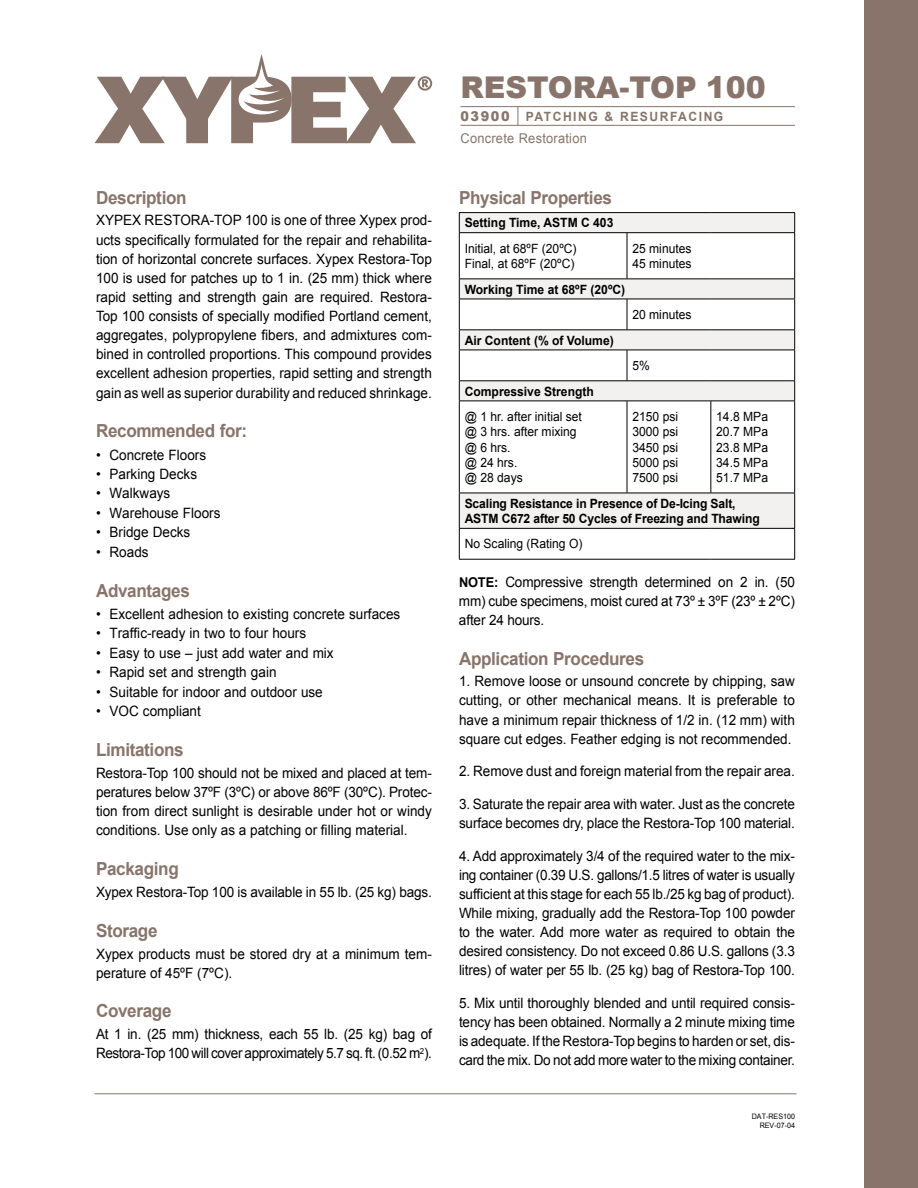
<style>
.page{position:relative;width:918px;height:1188px;background:#fff}
.page>*{position:absolute;margin:0;border:0;box-sizing:border-box;transform-origin:0 0}
.t1{font:900 30px "Arial";color:#88746a}
.t2{font:700 18px "Arial";letter-spacing:-.02em;color:#88746a;scale:.95 1}
.t3{font:14.25px/19px "Arial";color:#000;text-align:justify;scale:.95 1}
.t4{font:14.25px/19px "Arial";letter-spacing:-.03em;color:#000;scale:.95 1}
.t5{font:13.5px "Arial";letter-spacing:.02em;color:#88746a;scale:.95 1}
.t6{font:12.75px/15.3px "Arial";color:#000;scale:.95 1}
.t7{font:700 12.75px/15.3px "Arial";letter-spacing:-.01em;color:#000;scale:.95 1}
.t8{font:700 12.75px "Arial";letter-spacing:.125em;color:#88746a;scale:.95 1}
.t9{font:7.5px/9px "Arial";color:#000;text-align:right;scale:.95 1}
.s1{font-weight:900;font-size:13.5px}
.s2{font-weight:400;font-size:19.8px}
.s3{font-weight:700;font-size:13.5px}
</style>
<div class="page">
<div style="left:864px;top:0;width:54px;height:1188px;background:#88746a"></div>
<svg style="left:460px;top:213px;width:334px;height:315px"></svg>
<hr style="left:459px;top:212px;width:168px;height:1px;background:#000">
<svg style="left:459px;top:213px;width:1px;height:19px"></svg>
<hr style="left:627px;top:212px;width:84px;height:1px;background:#000">
<hr style="left:711px;top:212px;width:84px;height:1px;background:#000">
<svg style="left:794px;top:213px;width:1px;height:19px"></svg>
<hr style="left:459px;top:232px;width:168px;height:1px;background:#000">
<hr style="left:459px;top:233px;width:1px;height:46px;background:#000">
<hr style="left:459px;top:279px;width:168px;height:1px;background:#000">
<svg style="left:459px;top:279px;width:1px;height:20px"></svg>
<hr style="left:459px;top:330px;width:168px;height:1px;background:#000">
<svg style="left:459px;top:330px;width:1px;height:20px"></svg>
<hr style="left:459px;top:380px;width:168px;height:1px;background:#000">
<svg style="left:459px;top:381px;width:1px;height:20px"></svg>
<hr style="left:459px;top:401px;width:1px;height:92px;background:#000">
<hr style="left:459px;top:493px;width:1px;height:35px;background:#000">
<hr style="left:459px;top:528px;width:168px;height:1px;background:#000">
<hr style="left:459px;top:529px;width:1px;height:30px;background:#000">
<hr style="left:627px;top:528px;width:84px;height:1px;background:#000">
<hr style="left:711px;top:528px;width:84px;height:1px;background:#000">
<hr style="left:627px;top:401px;width:1px;height:92px;background:#000">
<hr style="left:711px;top:401px;width:1px;height:92px;background:#000">
<hr style="left:794px;top:401px;width:1px;height:92px;background:#000">
<hr style="left:794px;top:529px;width:1px;height:30px;background:#000">
<hr style="left:627px;top:232px;width:84px;height:1px;background:#000">
<hr style="left:627px;top:233px;width:1px;height:46px;background:#000">
<hr style="left:711px;top:232px;width:84px;height:1px;background:#000">
<hr style="left:794px;top:233px;width:1px;height:46px;background:#000">
<hr style="left:627px;top:279px;width:84px;height:1px;background:#000">
<hr style="left:711px;top:279px;width:84px;height:1px;background:#000">
<svg style="left:794px;top:279px;width:1px;height:20px"></svg>
<hr style="left:627px;top:330px;width:84px;height:1px;background:#000">
<hr style="left:711px;top:330px;width:84px;height:1px;background:#000">
<svg style="left:794px;top:330px;width:1px;height:20px"></svg>
<hr style="left:627px;top:380px;width:84px;height:1px;background:#000">
<hr style="left:711px;top:380px;width:84px;height:1px;background:#000">
<svg style="left:794px;top:381px;width:1px;height:20px"></svg>
<hr style="left:794px;top:493px;width:1px;height:35px;background:#000">
<hr style="left:459px;top:299px;width:168px;height:1px;background:#000">
<hr style="left:459px;top:299px;width:1px;height:31px;background:#000">
<hr style="left:627px;top:299px;width:84px;height:1px;background:#000">
<hr style="left:627px;top:299px;width:1px;height:31px;background:#000">
<hr style="left:711px;top:299px;width:84px;height:1px;background:#000">
<hr style="left:794px;top:299px;width:1px;height:31px;background:#000">
<hr style="left:459px;top:350px;width:168px;height:1px;background:#000">
<hr style="left:459px;top:350px;width:1px;height:30px;background:#000">
<hr style="left:627px;top:350px;width:84px;height:1px;background:#000">
<hr style="left:627px;top:350px;width:1px;height:30px;background:#000">
<hr style="left:711px;top:350px;width:84px;height:1px;background:#000">
<hr style="left:794px;top:350px;width:1px;height:30px;background:#000">
<hr style="left:459px;top:401px;width:168px;height:1px;background:#000">
<hr style="left:627px;top:401px;width:84px;height:1px;background:#000">
<hr style="left:711px;top:401px;width:84px;height:1px;background:#000">
<hr style="left:459px;top:493px;width:168px;height:1px;background:#000">
<hr style="left:627px;top:493px;width:84px;height:1px;background:#000">
<hr style="left:711px;top:493px;width:84px;height:1px;background:#000">
<hr style="left:459px;top:559px;width:168px;height:1px;background:#000">
<hr style="left:627px;top:559px;width:84px;height:1px;background:#000">
<hr style="left:711px;top:559px;width:84px;height:1px;background:#000">
<hr style="left:460px;top:106px;width:335px;height:1px;background:#88746a">
<hr style="left:460px;top:125px;width:335px;height:1px;background:#88746a">
<hr style="left:94px;top:1093px;width:702px;height:1px;background:#88746a">
<svg style="left:95px;top:54px;width:337px;height:89px"></svg>
<p class="t2" style="left:96px;top:185px;width:97px">Description</p>
<p class="t3" style="left:96px;top:211px;width:355px">XYPEX RESTORA-TOP 100 is one of three Xypex prod&shy;ucts specifically formulated for the repair and rehabilita&shy;tion of horizontal concrete surfaces. Xypex Restora-Top 100 is used for patches up to 1 in. (25 mm) thick where rapid setting and strength gain are required. Restora-Top 100 consists of specially modified Portland cement, aggregates, polypropylene fibers, and admixtures com&shy;bined in controlled proportions. This compound provides excellent adhesion properties, rapid setting and strength gain as well as superior durability and reduced shrinkage.</p>
<p class="t2" style="left:96px;top:419px;width:161px">Recommended for:</p>
<p class="t3" style="left:96px;top:445px;width:117px">• Concrete Floors</p>
<p class="t3" style="left:96px;top:465px;width:108px">• Parking Decks</p>
<p class="t3" style="left:96px;top:484px;width:80px">• Walkways</p>
<p class="t3" style="left:96px;top:504px;width:133px">• Warehouse Floors</p>
<p class="t3" style="left:96px;top:523px;width:101px">• Bridge Decks</p>
<p class="t3" style="left:96px;top:543px;width:57px">• Roads</p>
<p class="t2" style="left:96px;top:579px;width:100px">Advantages</p>
<p class="t3" style="left:96px;top:605px;width:322px">• Excellent adhesion to existing concrete surfaces</p>
<p class="t3" style="left:96px;top:624px;width:223px">• Traffic-ready in two to four hours</p>
<p class="t3" style="left:96px;top:644px;width:252px">• Easy to use – just add water and mix</p>
<p class="t3" style="left:96px;top:663px;width:192px">• Rapid set and strength gain</p>
<p class="t3" style="left:96px;top:683px;width:240px">• Suitable for indoor and outdoor use</p>
<p class="t3" style="left:96px;top:702px;width:112px">• VOC compliant</p>
<p class="t2" style="left:96px;top:738px;width:94px">Limitations</p>
<p class="t3" style="left:96px;top:764px;width:355px">Restora-Top 100 should not be mixed and placed at tem&shy;peratures below 37ºF (3ºC) or above 86ºF (30ºC). Protec&shy;tion from direct sunlight is desirable under hot or windy conditions. Use only as a patching or filling material.</p>
<p class="t2" style="left:96px;top:857px;width:89px">Packaging</p>
<p class="t3" style="left:96px;top:883px;width:355px">Xypex Restora-Top 100 is available in 55 lb. (25 kg) bags.</p>
<p class="t2" style="left:96px;top:919px;width:66px">Storage</p>
<p class="t3" style="left:96px;top:944px;width:355px">Xypex products must be stored dry at a minimum tem&shy;perature of 45ºF (7ºC).</p>
<p class="t2" style="left:96px;top:999px;width:81px">Coverage</p>
<p class="t4" style="left:96px;top:1025px;width:355px">At 1 in. (25 mm) thickness, each 55 lb. (25 kg) bag of<br>Restora-Top 100 will cover approximately 5.7 sq. ft. (0.52 m<sup>2</sup>).</p>
<h1 class="t1" style="left:460px;top:66px;width:307px">RESTORA-TOP 100</h1>
<p class="t8" style="left:460px;top:108px;width:278px"><span class="s1">03900</span> <span class="s2">|</span> PATCHING &amp; RESURFACING</p>
<p class="t5" style="left:460px;top:130px;width:135px">Concrete Restoration</p>
<p class="t2" style="left:459px;top:185px;width:163px">Physical Properties</p>
<p class="t7" style="left:465px;top:216px;width:158px">Setting Time, ASTM C 403</p>
<p class="t6" style="left:465px;top:241px;width:119px">Initial, at 68ºF (20ºC)<br>Final, at 68ºF (20ºC)</p>
<p class="t6" style="left:632px;top:241px;width:64px">25 minutes<br>45 minutes</p>
<p class="t7" style="left:465px;top:282px;width:170px">Working Time at 68ºF (20ºC)</p>
<p class="t6" style="left:632px;top:307px;width:64px">20 minutes</p>
<p class="t7" style="left:465px;top:333px;width:159px">Air Content (% of Volume)</p>
<p class="t6" style="left:632px;top:358px;width:20px">5%</p>
<p class="t7" style="left:465px;top:384px;width:138px">Compressive Strength</p>
<p class="t6" style="left:465px;top:409px;width:125px">@ 1 hr. after initial set @ 3 hrs. after mixing @ 6 hrs.<br>@ 24 hrs.<br>@ 28 days</p>
<p class="t6" style="left:632px;top:409px;width:50px;text-align:justify">2150 psi 3000 psi 3450 psi 5000 psi 7500 psi</p>
<p class="t6" style="left:716px;top:409px;width:56px;text-align:justify">14.8 MPa 20.7 MPa 23.8 MPa 34.5 MPa 51.7 MPa</p>
<p class="t7" style="left:465px;top:496px;width:312px">Scaling Resistance in Presence of De-Icing Salt,<br>ASTM C672 after 50 Cycles of Freezing and Thawing</p>
<p class="t6" style="left:465px;top:536px;width:125px">No Scaling (Rating O)</p>
<p class="t3" style="left:459px;top:572px;width:355px"><span class="s3">NOTE:</span> Compressive strength determined on 2 in. (50 mm) cube specimens, moist cured at 73º ± 3ºF (23º ± 2ºC) after 24 hours.</p>
<p class="t2" style="left:459px;top:646px;width:196px">Application Procedures</p>
<p class="t3" style="left:459px;top:672px;width:355px">1. Remove loose or unsound concrete by chipping, saw cutting, or other mechanical means. It is preferable to have a minimum repair thickness of 1/2 in. (12 mm) with square cut edges. Feather edging is not recommended.</p>
<p class="t3" style="left:459px;top:762px;width:355px">2. Remove dust and foreign material from the repair area.</p>
<p class="t3" style="left:459px;top:795px;width:355px">3. Saturate the repair area with water. Just as the concrete surface becomes dry, place the Restora-Top 100 material.</p>
<p class="t3" style="left:459px;top:846px;width:355px">4. Add approximately 3/4 of the required water to the mix&shy;ing container (0.39 U.S. gallons/1.5 litres of water is usually sufficient at this stage for each 55 lb./25 kg bag of product).<br>While mixing, gradually add the Restora-Top 100 powder to the water. Add more water as required to obtain the desired consistency. Do not exceed 0.86 U.S. gallons (3.3 litres) of water per 55 lb. (25 kg) bag of Restora-Top 100.</p>
<p class="t3" style="left:459px;top:994px;width:355px">5. Mix until thoroughly blended and until required consis&shy;tency has been obtained. Normally a 2 minute mixing time is adequate. If the Restora-Top begins to harden or set, dis&shy;card the mix. Do not add more water to the mixing container.</p>
<p class="t9" style="left:752px;top:1112px;width:47px">DAT-RES100<br>REV-07-04</p>
</div>
